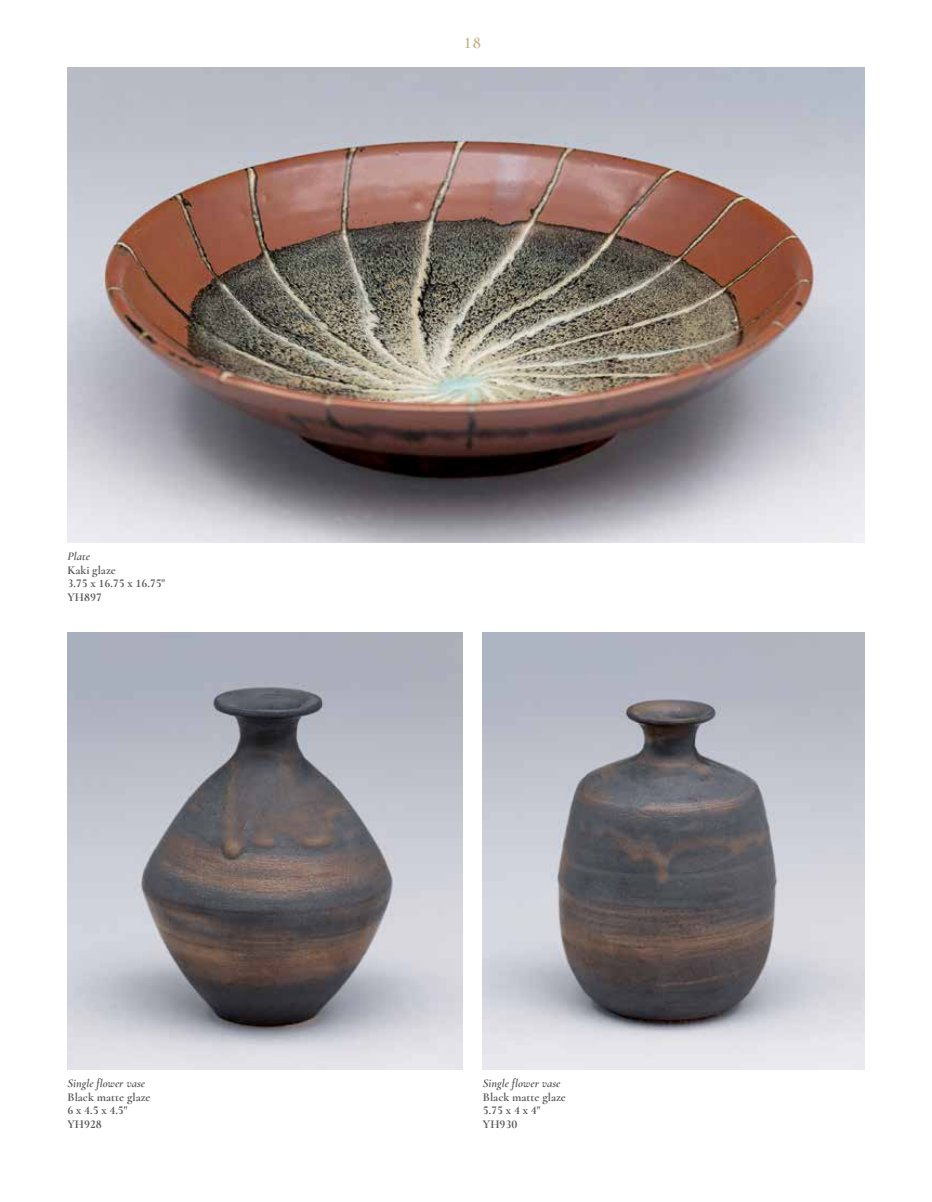
<style>
.page{position:relative;width:932px;height:1202px;background:#fff}
.page>*{position:absolute;margin:0;border:0;box-sizing:border-box;transform-origin:0 0}
.t1{font:600 16.5px "Cormorant";color:#c8ad83}
.t2{font:700 12px/13.5px "Cormorant";color:#58595b}
.t3{font:italic 700 12px "Cormorant";color:#58595b}
</style>
<div class="page">
<img style="left:68px;top:68px;width:796px;height:474px">
<img style="left:68px;top:632px;width:394px;height:438px">
<img style="left:483px;top:632px;width:381px;height:437px">
<p class="t3" style="left:68px;top:549px;width:24px">Plate</p>
<p class="t2" style="left:68px;top:563px;width:99px">Kaki glaze<br>3.75 x 16.75 x 16.75"<br>YH897</p>
<p class="t3" style="left:67px;top:1076px;width:79px">Single flower vase</p>
<p class="t2" style="left:67px;top:1090px;width:85px">Black matte glaze<br>6 x 4.5 x 4.5"<br>YH928</p>
<h1 class="t1" style="left:464px;top:33px;width:18px">18</h1>
<p class="t3" style="left:483px;top:1076px;width:79px">Single flower vase</p>
<p class="t2" style="left:483px;top:1090px;width:85px">Black matte glaze<br>5.75 x 4 x 4"<br>YH930</p>
</div>
